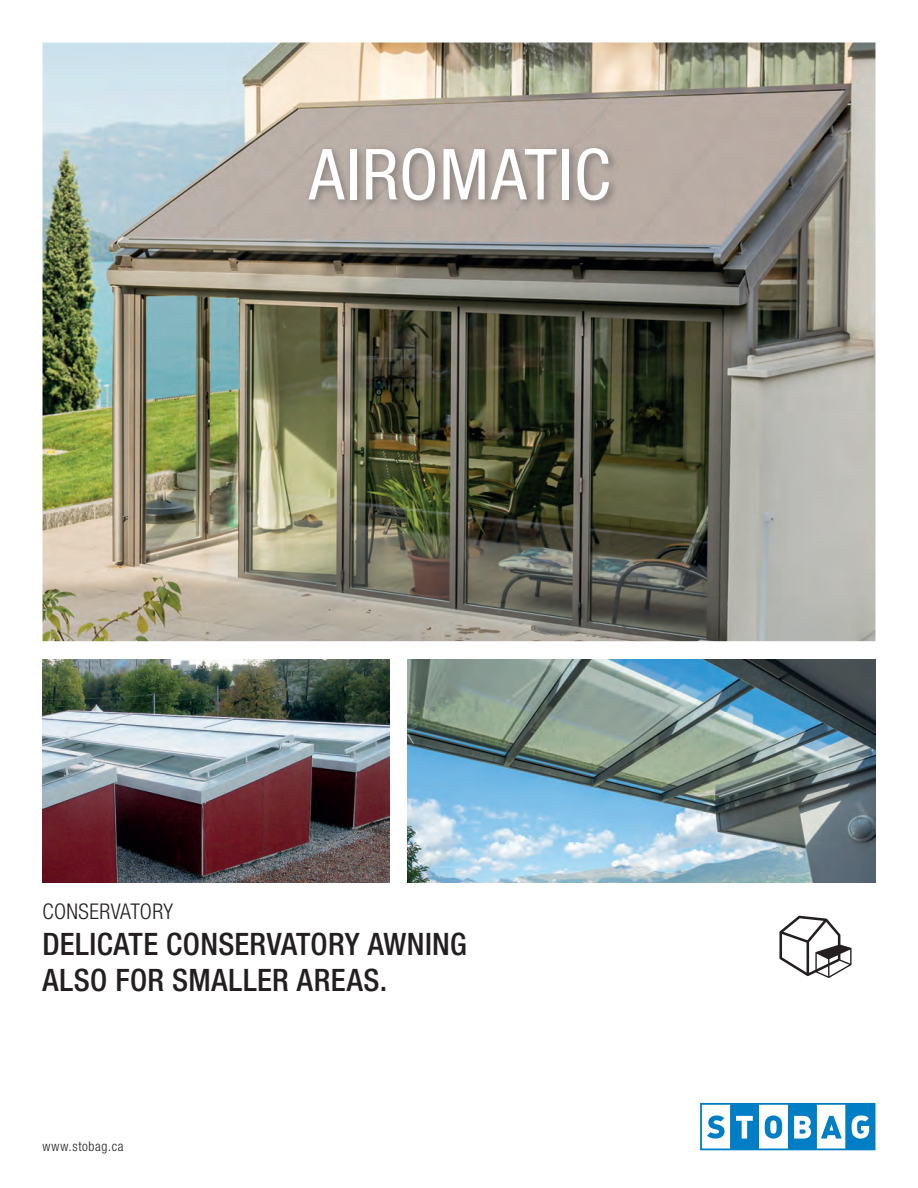
<style>
.page{position:relative;width:918px;height:1188px;background:#fff}
.page>*{position:absolute;margin:0;border:0;box-sizing:border-box;transform-origin:0 0}
.t1{font:condensed 70.5px "Helvetica Neue LT Pro";letter-spacing:.015em;color:#fff}
.t2{font:500 condensed 30.9px/36px "Helvetica Neue LT Pro";letter-spacing:.01em;color:#231f20}
.t3{font:300 condensed 21.6px "Helvetica Neue LT Pro";letter-spacing:.015em;color:#231f20}
.t4{font:300 condensed 13.5px "Helvetica Neue LT Pro";letter-spacing:.05em;color:#231f20}
</style>
<div class="page">
<svg style="left:700px;top:1103px;width:175px;height:47px"></svg>
<img style="left:43px;top:43px;width:832px;height:598px">
<img style="left:43px;top:660px;width:346px;height:222px">
<img style="left:407px;top:660px;width:468px;height:222px">
<svg style="left:779px;top:916px;width:73px;height:62px"></svg>
<img style="left:305px;top:144px;width:314px;height:67px">
<h1 class="t1" style="left:309px;top:134px;width:303px">AIROMATIC</h1>
<p class="t3" style="left:43px;top:899px;width:132px">CONSERVATORY</p>
<p class="t2" style="left:43px;top:926px;width:426px">DELICATE CONSERVATORY AWNING<br>ALSO FOR SMALLER AREAS.</p>
<p class="t4" style="left:43px;top:1138px;width:83px">www.stobag.ca</p>
</div>
